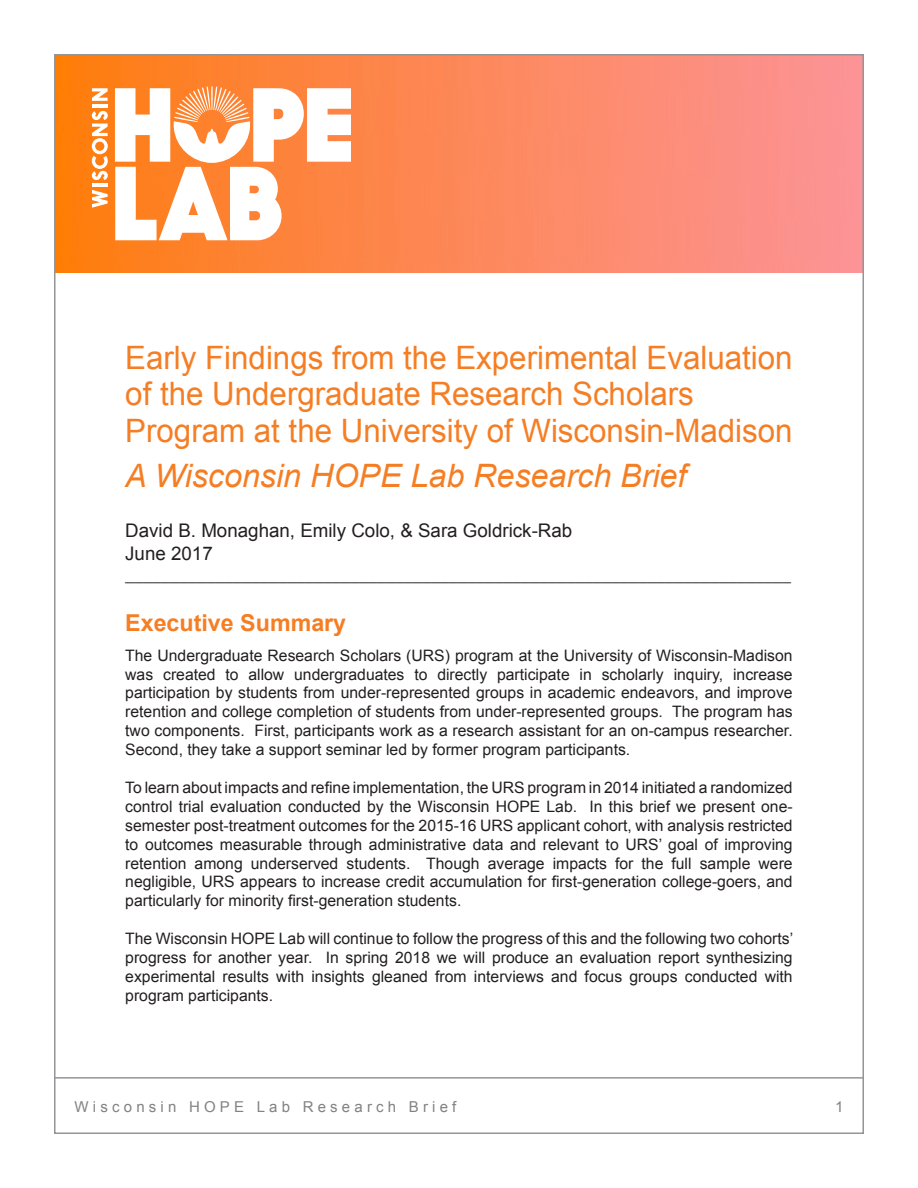
<style>
.page{position:relative;width:918px;height:1188px;background:#fff}
.page>*{position:absolute;margin:0;border:0;box-sizing:border-box;transform-origin:0 0}
.t1{font:32.25px/36.3px "Arial";color:#f57e24}
.t2{font:italic 32.25px "Arial";color:#f57e24}
.subhead{font:700 23.25px "Arial";color:#f57e24}
.t3{font:18.75px/22.5px "Arial";color:#231f20}
.t4{font:18px "Minion Pro";color:#231f20}
.body{font:15.75px/18.9px "Arial";color:#231f20;text-align:justify}
.t5{font:15px "Arial";letter-spacing:.28em;color:#808285}
</style>
<div class="page">
<img style="left:57px;top:57px;width:804px;height:215px">
<svg style="left:115px;top:86px;width:236px;height:154px"></svg>
<svg style="left:92px;top:190px;width:16px;height:18px"></svg>
<hr style="left:92px;top:183px;width:16px;height:4px;background:#fff">
<svg style="left:92px;top:111px;width:16px;height:69px"></svg>
<hr style="left:92px;top:104px;width:16px;height:4px;background:#fff">
<svg style="left:92px;top:88px;width:16px;height:13px"></svg>
<hr style="left:54px;top:1077px;width:810px;height:2px;background:#939598">
<p class="t1" style="left:125px;top:340px;width:669px">Early Findings from the Experimental Evaluation of the Undergraduate Research Scholars<br>Program at the University of Wisconsin-Madison</p>
<p class="t2" style="left:125px;top:455px;width:563px">A Wisconsin HOPE Lab Research Brief</p>
<p class="t3" style="left:125px;top:520px;width:449px">David B. Monaghan, Emily Colo, &amp; Sara Goldrick-Rab<br>June 2017</p>
<p class="t4" style="left:125px;top:564px;width:668px">__________________________________________________________________________</p>
<p class="subhead" style="left:125px;top:607px;width:222px">Executive Summary</p>
<p class="body" style="left:125px;top:646px;width:669px">The Undergraduate Research Scholars (URS) program at the University of Wisconsin-Madison was created to allow undergraduates to directly participate in scholarly inquiry, increase participation by students from under-represented groups in academic endeavors, and improve retention and college completion of students from under-represented groups. The program has two components. First, participants work as a research assistant for an on-campus researcher.<br>Second, they take a support seminar led by former program participants.</p>
<p class="body" style="left:125px;top:778px;width:669px">To learn about impacts and refine implementation, the URS program in 2014 initiated a randomized control trial evaluation conducted by the Wisconsin HOPE Lab. In this brief we present one&shy;semester post-treatment outcomes for the 2015-16 URS applicant cohort, with analysis restricted to outcomes measurable through administrative data and relevant to URS’ goal of improving retention among underserved students. Though average impacts for the full sample were negligible, URS appears to increase credit accumulation for first-generation college-goers, and particularly for minority first-generation students.</p>
<p class="body" style="left:125px;top:929px;width:669px">The Wisconsin HOPE Lab will continue to follow the progress of this and the following two cohorts’ progress for another year. In spring 2018 we will produce an evaluation report synthesizing experimental results with insights gleaned from interviews and focus groups conducted with program participants.</p>
<p class="t5" style="left:75px;top:1097px;width:383px">Wisconsin HOPE Lab Research Brief</p>
<p class="t5" style="left:835px;top:1097px;width:10px">1</p>
</div>
